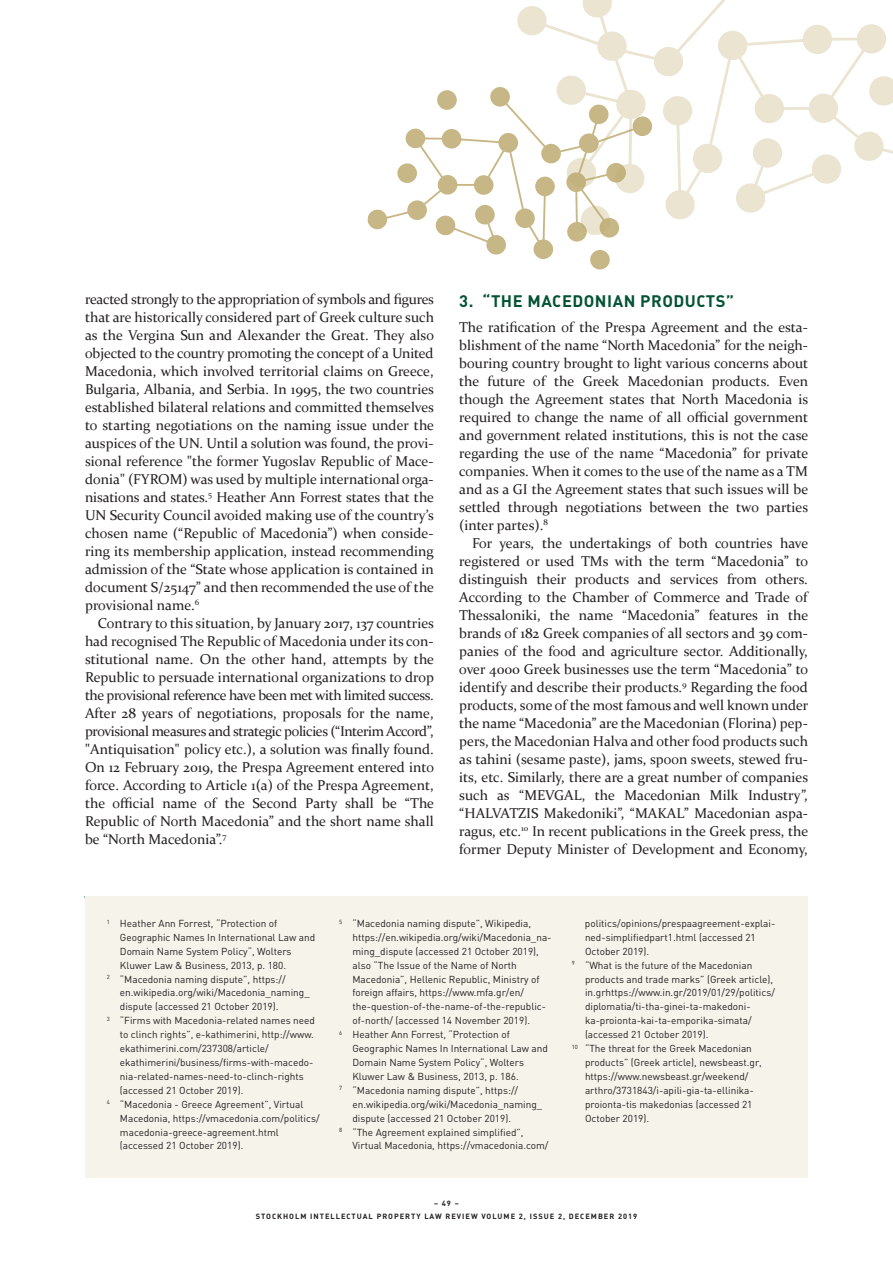
<style>
.page{position:relative;width:893px;height:1263px;background:#fff}
.page>*{position:absolute;margin:0;border:0;box-sizing:border-box;transform-origin:0 0}
.t1{font:700 16.5px "DIN";letter-spacing:.03em;color:#045334}
.t2{font:14.25px/18px "Constantia";color:#231f20;text-align:justify}
.t3{font:10.05px "DIN";color:#231f20}
.t4{font:700 7.5px/13.5px "DIN";letter-spacing:.13em;color:#231f20;text-align:center}
</style>
<div class="page">
<svg style="left:85px;top:896px;width:722px;height:1px"></svg>
<div style="left:85px;top:897px;width:723px;height:281px;background:#f6f3eb"></div>
<svg style="left:367px;top:0;width:526px;height:270px"></svg>
<p class="t2" style="left:85px;top:290px;width:351px">reacted strongly to the appropriation of symbols and figures that are historically considered part of Greek culture such as the Vergina Sun and Alexander the Great. They also objected to the country promoting the concept of a United Macedonia, which involved territorial claims on Greece, Bulgaria, Albania, and Serbia. In 1995, the two countries established bilateral relations and committed themselves to starting negotiations on the naming issue under the auspices of the UN. Until a solution was found, the provi&shy;sional reference "the former Yugoslav Republic of Mace&shy;donia" (FYROM) was used by multiple international orga&shy;nisations and states.<sup>5</sup> Heather Ann Forrest states that the UN Security Council avoided making use of the country’s chosen name (“Republic of Macedonia”) when conside&shy;ring its membership application, instead recommending admission of the “State whose application is contained in document S/25147” and then recommended the use of the provisional name.<sup>6</sup></p>
<p class="t2" style="left:85px;top:614px;width:351px;text-indent:13px">Contrary to this situation, by January 2017, 137 countries had recognised The Republic of Macedonia under its con&shy;stitutional name. On the other hand, attempts by the Republic to persuade international organizations to drop the provisional reference have been met with limited success.<br>After 28 years of negotiations, proposals for the name, provisional measures and strategic policies (“Interim Accord”, "Antiquisation" policy etc.), a solution was finally found.<br>On 12 February 2019, the Prespa Agreement entered into force. According to Article 1(a) of the Prespa Agreement, the official name of the Second Party shall be “The Republic of North Macedonia” and the short name shall be “North Macedonia”.<sup>7</sup></p>
<p class="t1" style="left:459px;top:290px;width:276px">3. “THE MACEDONIAN PRODUCTS”</p>
<p class="t2" style="left:459px;top:317px;width:351px">The ratification of the Prespa Agreement and the esta&shy;blishment of the name “North Macedonia” for the neigh&shy;bouring country brought to light various concerns about the future of the Greek Macedonian products. Even though the Agreement states that North Macedonia is required to change the name of all official government and government related institutions, this is not the case regarding the use of the name “Macedonia” for private companies. When it comes to the use of the name as a TM and as a GI the Agreement states that such issues will be settled through negotiations between the two parties (inter partes).<sup>8</sup></p>
<p class="t2" style="left:459px;top:533px;width:351px;text-indent:13px">For years, the undertakings of both countries have registered or used TMs with the term “Macedonia” to distinguish their products and services from others.<br>According to the Chamber of Commerce and Trade of Thessaloniki, the name “Macedonia” features in the brands of 182 Greek companies of all sectors and 39 com&shy;panies of the food and agriculture sector. Additionally, over 4000 Greek businesses use the term “Macedonia” to identify and describe their products.<sup>9</sup> Regarding the food products, some of the most famous and well known under the name “Macedonia” are the Macedonian (Florina) pep&shy;pers, the Macedonian Halva and other food products such as tahini (sesame paste), jams, spoon sweets, stewed fru&shy;its, etc. Similarly, there are a great number of companies such as “MEVGAL, the Macedonian Milk Industry”, “HALVATZIS Makedoniki”, “MAKAL” Macedonian aspa&shy;ragus, etc.<sup>10</sup> In recent publications in the Greek press, the former Deputy Minister of Development and Economy,</p>
<p class="t3" style="left:107px;top:917px;width:172px"><sup>1</sup> Heather Ann Forrest, “Protection of</p>
<p class="t3" style="left:120px;top:931px;width:197px">Geographic Names In International Law and</p>
<p class="t3" style="left:120px;top:945px;width:173px">Domain Name System Policy“, Wolters</p>
<p class="t3" style="left:120px;top:959px;width:168px">Kluwer Law &amp; Business, 2013, p. 180.</p>
<p class="t3" style="left:107px;top:972px;width:180px"><sup>2</sup> “Macedonia naming dispute”, https://</p>
<p class="t3" style="left:120px;top:986px;width:191px">en.wikipedia.org/wiki/Macedonia_naming_</p>
<p class="t3" style="left:120px;top:1000px;width:160px">dispute (accessed 21 October 2019).</p>
<p class="t3" style="left:107px;top:1014px;width:210px"><sup>3</sup> “Firms with Macedonia-related names need</p>
<p class="t3" style="left:120px;top:1028px;width:195px">to clinch rights”, e-kathimerini, http://www.</p>
<p class="t3" style="left:120px;top:1042px;width:150px">ekathimerini.com/237308/article/</p>
<p class="t3" style="left:120px;top:1056px;width:195px">ekathimerini/business/firms-with-macedo-</p>
<p class="t3" style="left:120px;top:1070px;width:185px">nia-related-names-need-to-clinch-rights</p>
<p class="t3" style="left:120px;top:1084px;width:125px">(accessed 21 October 2019).</p>
<p class="t3" style="left:107px;top:1098px;width:198px"><sup>4</sup> “Macedonia - Greece Agreement”, Virtual</p>
<p class="t3" style="left:120px;top:1112px;width:201px">Macedonia, https://vmacedonia.com/politics/</p>
<p class="t3" style="left:120px;top:1125px;width:161px">macedonia-greece-agreement.html</p>
<p class="t3" style="left:120px;top:1139px;width:125px">(accessed 21 October 2019).</p>
<p class="t3" style="left:339px;top:917px;width:193px"><sup>5</sup> “Macedonia naming dispute”, Wikipedia,</p>
<p class="t3" style="left:352px;top:931px;width:201px">https://en.wikipedia.org/wiki/Macedonia_na-</p>
<p class="t3" style="left:352px;top:945px;width:188px">ming_dispute (accessed 21 October 2019),</p>
<p class="t3" style="left:352px;top:959px;width:166px">also “The Issue of the Name of North</p>
<p class="t3" style="left:352px;top:972px;width:189px">Macedonia”, Hellenic Republic, Ministry of</p>
<p class="t3" style="left:352px;top:986px;width:173px">foreign affairs, https://www.mfa.gr/en/</p>
<p class="t3" style="left:352px;top:1000px;width:195px">the-question-of-the-name-of-the-republic-</p>
<p class="t3" style="left:352px;top:1014px;width:179px">of-north/ (accessed 14 November 2019).</p>
<p class="t3" style="left:339px;top:1028px;width:172px"><sup>6</sup> Heather Ann Forrest, “Protection of</p>
<p class="t3" style="left:352px;top:1042px;width:197px">Geographic Names In International Law and</p>
<p class="t3" style="left:352px;top:1056px;width:173px">Domain Name System Policy“, Wolters</p>
<p class="t3" style="left:352px;top:1070px;width:168px">Kluwer Law &amp; Business, 2013, p. 186.</p>
<p class="t3" style="left:339px;top:1084px;width:180px"><sup>7</sup> “Macedonia naming dispute”, https://</p>
<p class="t3" style="left:352px;top:1098px;width:191px">en.wikipedia.org/wiki/Macedonia_naming_</p>
<p class="t3" style="left:352px;top:1112px;width:160px">dispute (accessed 21 October 2019).</p>
<p class="t3" style="left:339px;top:1125px;width:186px"><sup>8</sup> “The Agreement explained simplified”,</p>
<p class="t3" style="left:352px;top:1139px;width:198px">Virtual Macedonia, https://vmacedonia.com/</p>
<p class="t3" style="left:585px;top:917px;width:192px">politics/opinions/prespaagreement-explai-</p>
<p class="t3" style="left:585px;top:931px;width:172px">ned-simplifiedpart1.html (accessed 21</p>
<p class="t3" style="left:585px;top:945px;width:66px">October 2019).</p>
<p class="t3" style="left:572px;top:959px;width:182px"><sup>9</sup> “What is the future of the Macedonian</p>
<p class="t3" style="left:585px;top:972px;width:190px">products and trade marks” (Greek article),</p>
<p class="t3" style="left:585px;top:986px;width:191px">in.grhttps://www.in.gr/2019/01/29/politics/</p>
<p class="t3" style="left:585px;top:1000px;width:167px">diplomatia/ti-tha-ginei-ta-makedoni-</p>
<p class="t3" style="left:585px;top:1014px;width:168px">ka-proionta-kai-ta-emporika-simata/</p>
<p class="t3" style="left:585px;top:1028px;width:125px">(accessed 21 October 2019).</p>
<p class="t3" style="left:572px;top:1042px;width:182px"><sup>10</sup> “The threat for the Greek Macedonian</p>
<p class="t3" style="left:585px;top:1056px;width:178px">products” (Greek article), newsbeast.gr,</p>
<p class="t3" style="left:585px;top:1070px;width:165px">https://www.newsbeast.gr/weekend/</p>
<p class="t3" style="left:585px;top:1084px;width:170px">arthro/3731843/i-apili-gia-ta-ellinika-</p>
<p class="t3" style="left:585px;top:1098px;width:169px">proionta-tis makedonias (accessed 21</p>
<p class="t3" style="left:585px;top:1112px;width:66px">October 2019).</p>
<p class="t4" style="left:256px;top:1196px;width:383px">– 49 –<br>STOCKHOLM INTELLECTUAL PROPERTY LAW REVIEW VOLUME 2, ISSUE 2, DECEMBER 2019</p>
</div>
